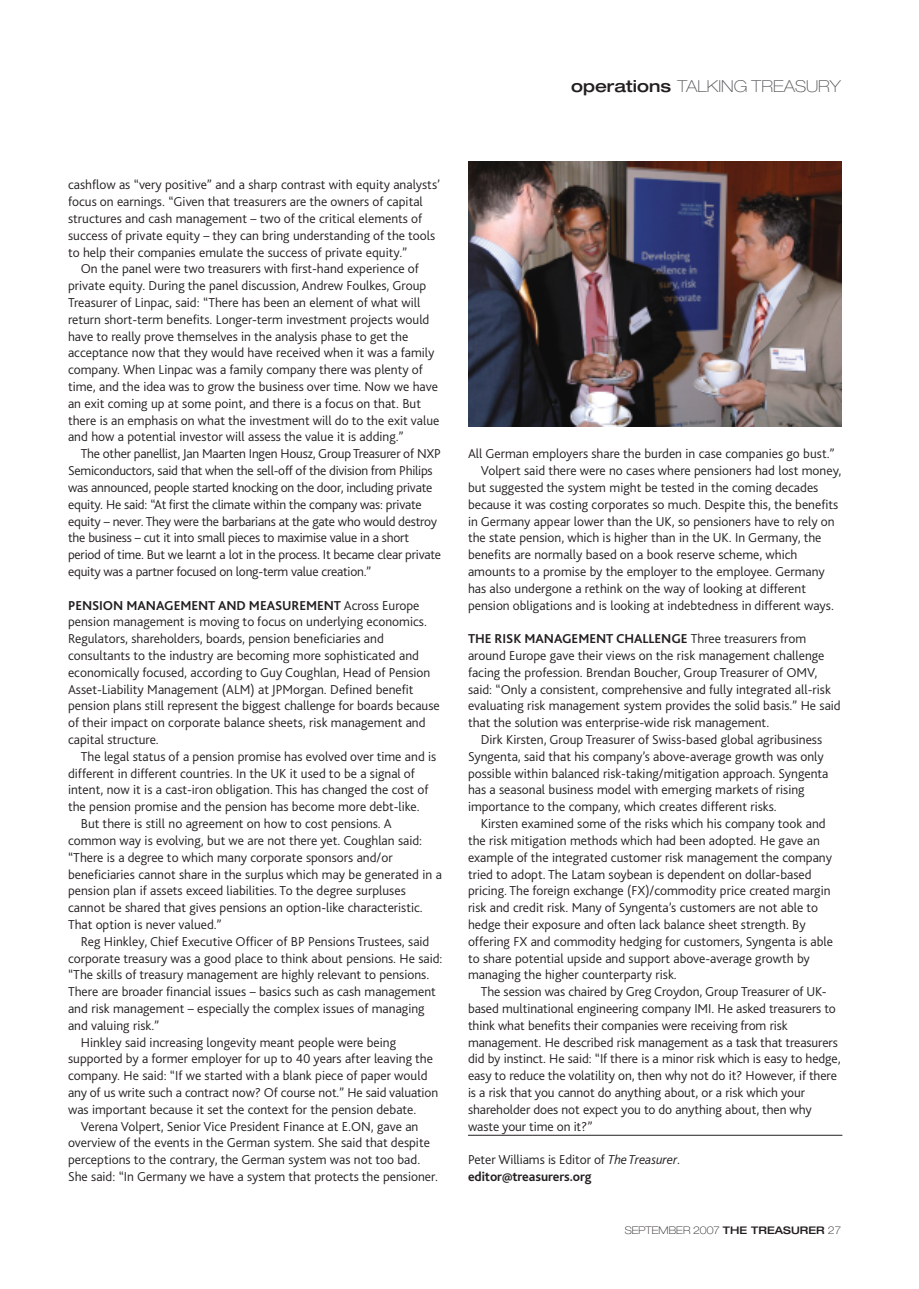
<style>
.page{position:relative;width:919px;height:1289px;background:#fff}
.page>*{position:absolute;margin:0;border:0;box-sizing:border-box;transform-origin:0 0}
.t1{font:100 expanded 16.5px "Helvetica Neue";color:#57585a}
.t2{font:300 13.5px/16.8px "Bliss 2";color:#231f20}
.t3{font:100 expanded 10.5px "Helvetica Neue";color:#231f20}
.s1{font-weight:500;color:#231f20}
.s2{font-weight:700}
.s3{font-style:italic}
.s4{font-weight:500}
</style>
<div class="page">
<hr style="left:468px;top:1134px;width:374px;height:1px;background:#231f20">
<img style="left:468px;top:162px;width:373px;height:265px">
<p class="t1" style="left:571px;top:80px;width:271px"><span class="s1">operations</span> TALKING TREASURY</p>
<p class="t2" style="left:68px;top:178px;width:373px">cashflow as “very positive” and a sharp contrast with equity analysts’</p>
<p class="t2" style="left:68px;top:194px;width:356px">focus on earnings. “Given that treasurers are the owners of capital</p>
<p class="t2" style="left:68px;top:211px;width:355px">structures and cash management – two of the critical elements of</p>
<p class="t2" style="left:68px;top:228px;width:368px">success of private equity – they can bring understanding of the tools</p>
<p class="t2" style="left:68px;top:245px;width:340px">to help their companies emulate the success of private equity.”</p>
<p class="t2" style="left:81px;top:262px;width:339px">On the panel were two treasurers with first-hand experience of</p>
<p class="t2" style="left:68px;top:278px;width:359px">private equity. During the panel discussion, Andrew Foulkes, Group</p>
<p class="t2" style="left:68px;top:295px;width:354px">Treasurer of Linpac, said: “There has been an element of what will</p>
<p class="t2" style="left:68px;top:312px;width:363px">return short-term benefits. Longer-term investment projects would</p>
<p class="t2" style="left:68px;top:329px;width:342px">have to really prove themselves in the analysis phase to get the</p>
<p class="t2" style="left:68px;top:346px;width:368px">acceptance now that they would have received when it was a family</p>
<p class="t2" style="left:68px;top:362px;width:356px">company. When Linpac was a family company there was plenty of</p>
<p class="t2" style="left:68px;top:379px;width:371px">time, and the idea was to grow the business over time. Now we have</p>
<p class="t2" style="left:68px;top:396px;width:354px">an exit coming up at some point, and there is a focus on that. But</p>
<p class="t2" style="left:68px;top:413px;width:373px">there is an emphasis on what the investment will do to the exit value</p>
<p class="t2" style="left:68px;top:430px;width:337px">and how a potential investor will assess the value it is adding.”</p>
<p class="t2" style="left:81px;top:446px;width:361px">The other panellist, Jan Maarten Ingen Housz, Group Treasurer of NXP</p>
<p class="t2" style="left:68px;top:463px;width:366px">Semiconductors, said that when the sell-off of the division from Philips</p>
<p class="t2" style="left:68px;top:480px;width:366px">was announced, people started knocking on the door, including private</p>
<p class="t2" style="left:68px;top:497px;width:355px">equity. He said: “At first the climate within the company was: private</p>
<p class="t2" style="left:68px;top:514px;width:370px">equity – never. They were the barbarians at the gate who would destroy</p>
<p class="t2" style="left:68px;top:530px;width:342px">the business – cut it into small pieces to maximise value in a short</p>
<p class="t2" style="left:68px;top:547px;width:374px">period of time. But we learnt a lot in the process. It became clear private</p>
<p class="t2" style="left:68px;top:564px;width:305px">equity was a partner focused on long-term value creation.”</p>
<p class="t2" style="left:68px;top:598px;width:373px"><span class="s2">PENSION MANAGEMENT AND MEASUREMENT</span> Across Europe pension management is moving to focus on underlying economics.<br>Regulators, shareholders, boards, pension beneficiaries and consultants to the industry are becoming more sophisticated and economically focused, according to Guy Coughlan, Head of Pension Asset-Liability Management (ALM) at JPMorgan. Defined benefit pension plans still represent the biggest challenge for boards because of their impact on corporate balance sheets, risk management and capital structure.</p>
<p class="t2" style="left:81px;top:749px;width:357px">The legal status of a pension promise has evolved over time and is</p>
<p class="t2" style="left:68px;top:766px;width:348px">different in different countries. In the UK it used to be a signal of</p>
<p class="t2" style="left:68px;top:782px;width:362px">intent, now it is a cast-iron obligation. This has changed the cost of</p>
<p class="t2" style="left:68px;top:799px;width:353px">the pension promise and the pension has become more debt-like.</p>
<p class="t2" style="left:81px;top:816px;width:312px">But there is still no agreement on how to cost pensions. A</p>
<p class="t2" style="left:68px;top:833px;width:355px">common way is evolving, but we are not there yet. Coughlan said:</p>
<p class="t2" style="left:68px;top:850px;width:326px">“There is a degree to which many corporate sponsors and/or</p>
<p class="t2" style="left:68px;top:866px;width:375px">beneficiaries cannot share in the surplus which may be generated in a</p>
<p class="t2" style="left:68px;top:883px;width:339px">pension plan if assets exceed liabilities. To the degree surpluses</p>
<p class="t2" style="left:68px;top:900px;width:356px">cannot be shared that gives pensions an option-like characteristic.</p>
<p class="t2" style="left:68px;top:917px;width:155px">That option is never valued.”</p>
<p class="t2" style="left:81px;top:934px;width:350px">Reg Hinkley, Chief Executive Officer of BP Pensions Trustees, said</p>
<p class="t2" style="left:68px;top:950px;width:376px">corporate treasury was a good place to think about pensions. He said:</p>
<p class="t2" style="left:68px;top:967px;width:362px">“The skills of treasury management are highly relevant to pensions.</p>
<p class="t2" style="left:68px;top:984px;width:369px">There are broader financial issues – basics such as cash management</p>
<p class="t2" style="left:68px;top:1001px;width:358px">and risk management – especially the complex issues of managing</p>
<p class="t2" style="left:68px;top:1018px;width:93px">and valuing risk.”</p>
<p class="t2" style="left:81px;top:1034px;width:317px">Hinkley said increasing longevity meant people were being</p>
<p class="t2" style="left:68px;top:1051px;width:366px">supported by a former employer for up to 40 years after leaving the</p>
<p class="t2" style="left:68px;top:1068px;width:361px">company. He said: “If we started with a blank piece of paper would</p>
<p class="t2" style="left:68px;top:1085px;width:371px">any of us write such a contract now? Of course not.” He said valuation</p>
<p class="t2" style="left:68px;top:1102px;width:350px">was important because it set the context for the pension debate.</p>
<p class="t2" style="left:81px;top:1118px;width:339px">Verena Volpert, Senior Vice President Finance at E.ON, gave an</p>
<p class="t2" style="left:68px;top:1135px;width:363px">overview of the events in the German system. She said that despite</p>
<p class="t2" style="left:68px;top:1152px;width:354px">perceptions to the contrary, the German system was not too bad.</p>
<p class="t2" style="left:68px;top:1169px;width:371px">She said: “In Germany we have a system that protects the pensioner.</p>
<p class="t2" style="left:468px;top:446px;width:368px">All German employers share the burden in case companies go bust.”</p>
<p class="t2" style="left:480px;top:463px;width:362px">Volpert said there were no cases where pensioners had lost money,</p>
<p class="t2" style="left:468px;top:480px;width:352px">but suggested the system might be tested in the coming decades</p>
<p class="t2" style="left:468px;top:497px;width:372px">because it was costing corporates so much. Despite this, the benefits</p>
<p class="t2" style="left:468px;top:514px;width:368px">in Germany appear lower than the UK, so pensioners have to rely on</p>
<p class="t2" style="left:468px;top:530px;width:355px">the state pension, which is higher than in the UK. In Germany, the</p>
<p class="t2" style="left:468px;top:547px;width:331px">benefits are normally based on a book reserve scheme, which</p>
<p class="t2" style="left:468px;top:564px;width:358px">amounts to a promise by the employer to the employee. Germany</p>
<p class="t2" style="left:468px;top:581px;width:339px">has also undergone a rethink on the way of looking at different</p>
<p class="t2" style="left:468px;top:598px;width:367px">pension obligations and is looking at indebtedness in different ways.</p>
<p class="t2" style="left:468px;top:631px;width:374px"><span class="s2">THE RISK MANAGEMENT CHALLENGE</span> Three treasurers from around Europe gave their views on the risk management challenge facing the profession. Brendan Boucher, Group Treasurer of OMV, said: “Only a consistent, comprehensive and fully integrated all-risk evaluating risk management system provides the solid basis.” He said that the solution was enterprise-wide risk management.</p>
<p class="t2" style="left:468px;top:732px;width:362px;text-indent:13px">Dirk Kirsten, Group Treasurer of Swiss-based global agribusiness Syngenta, said that his company’s above-average growth was only possible within balanced risk-taking/mitigation approach. Syngenta has a seasonal business model with emerging markets of rising importance to the company, which creates different risks.</p>
<p class="t2" style="left:468px;top:816px;width:366px;text-indent:13px">Kirsten examined some of the risks which his company took and the risk mitigation methods which had been adopted. He gave an example of the integrated customer risk management the company tried to adopt. The Latam soybean is dependent on dollar-based pricing. The foreign exchange (FX)/commodity price created margin risk and credit risk. Many of Syngenta’s customers are not able to hedge their exposure and often lack balance sheet strength. By offering FX and commodity hedging for customers, Syngenta is able to share potential upside and support above-average growth by managing the higher counterparty risk.</p>
<p class="t2" style="left:468px;top:984px;width:374px;text-indent:13px">The session was chaired by Greg Croydon, Group Treasurer of UK&shy;based multinational engineering company IMI. He asked treasurers to think what benefits their companies were receiving from risk management. He described risk management as a task that treasurers did by instinct. He said: “If there is a minor risk which is easy to hedge, easy to reduce the volatility on, then why not do it? However, if there is a risk that you cannot do anything about, or a risk which your shareholder does not expect you to do anything about, then why waste your time on it?”</p>
<p class="t2" style="left:468px;top:1152px;width:213px">Peter Williams is Editor of <span class="s3">The Treasurer</span>. <span class="s2">editor@treasurers.org</span></p>
<p class="t3" style="left:624px;top:1226px;width:218px">SEPTEMBER 2007 <span class="s4">THE TREASURER</span> 27</p>
</div>
